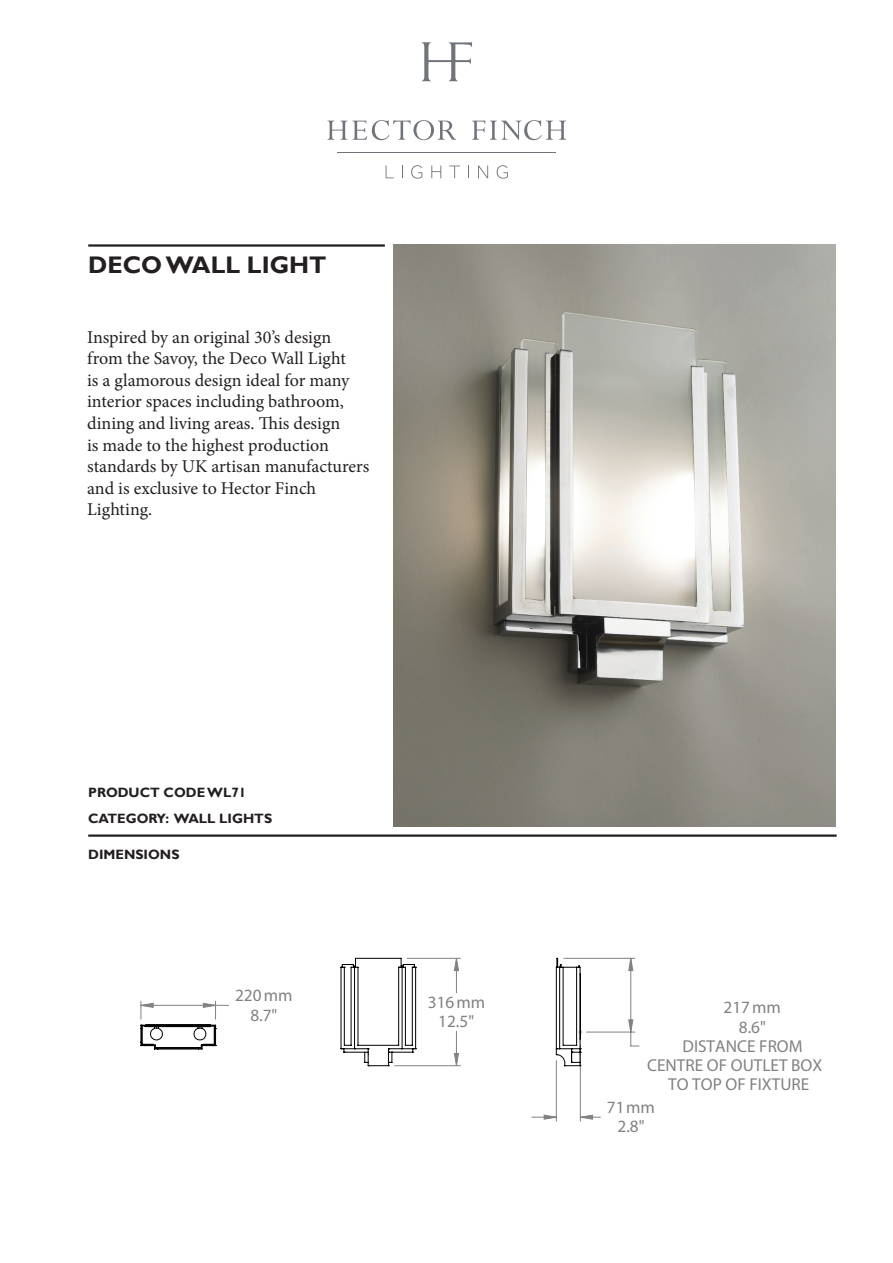
<style>
.page{position:relative;width:893px;height:1263px;background:#fff}
.page>*{position:absolute;margin:0;border:0;box-sizing:border-box;transform-origin:0 0}
.t1{font:700 24px "Gill Sans";color:#231f20}
.t2{font:18px/21.6px "Minion Pro";color:#231f20}
.t3{font:17.25px/19.2px "Arial";color:#808180;text-align:center}
.t4{font:700 13.5px/25.5px "Gill Sans";color:#231f20}
</style>
<div class="page">
<hr style="left:88px;top:834px;width:749px;height:3px;background:#231f20">
<hr style="left:88px;top:244px;width:297px;height:3px;background:#231f20">
<hr style="left:556px;top:1061px;width:1px;height:60px;background:#808180">
<hr style="left:580px;top:1045px;width:1px;height:76px;background:#808180">
<hr style="left:81px;top:849px;width:755px;height:1px;background:#040503">
<hr style="left:81px;top:1262px;width:755px;height:1px;background:#040503">
<hr style="left:81px;top:849px;width:1px;height:398px;background:#040503">
<hr style="left:892px;top:849px;width:1px;height:398px;background:#040503">
<hr style="left:586px;top:1032px;width:49px;height:1px;background:#808180">
<hr style="left:564px;top:958px;width:71px;height:1px;background:#808180">
<svg style="left:340px;top:958px;width:253px;height:161px"></svg>
<svg style="left:628px;top:957px;width:11px;height:90px"></svg>
<hr style="left:356px;top:958px;width:45px;height:1px;background:#040503">
<hr style="left:402px;top:967px;width:1px;height:82px;background:#040503">
<hr style="left:354px;top:967px;width:1px;height:82px;background:#040503">
<hr style="left:398px;top:967px;width:1px;height:78px;background:#040503">
<hr style="left:357px;top:967px;width:1px;height:78px;background:#040503">
<hr style="left:351px;top:967px;width:1px;height:78px;background:#040503">
<hr style="left:405px;top:967px;width:1px;height:78px;background:#040503">
<hr style="left:340px;top:967px;width:2px;height:82px;background:#040503">
<hr style="left:412px;top:967px;width:1px;height:78px;background:#040503">
<hr style="left:415px;top:967px;width:1px;height:82px;background:#040503">
<hr style="left:344px;top:967px;width:1px;height:78px;background:#040503">
<svg style="left:399px;top:958px;width:18px;height:10px"></svg>
<svg style="left:341px;top:958px;width:18px;height:10px"></svg>
<svg style="left:341px;top:1045px;width:76px;height:21px"></svg>
<svg style="left:555px;top:957px;width:28px;height:110px"></svg>
<svg style="left:140px;top:1001px;width:89px;height:49px"></svg>
<img style="left:393px;top:244px;width:443px;height:582px">
<hr style="left:337px;top:152px;width:219px;height:1px;background:#71737b">
<svg style="left:421px;top:42px;width:51px;height:39px"></svg>
<svg style="left:472px;top:120px;width:94px;height:20px"></svg>
<svg style="left:327px;top:120px;width:129px;height:20px"></svg>
<svg style="left:386px;top:166px;width:8px;height:12px"></svg>
<svg style="left:402px;top:166px;width:1px;height:12px"></svg>
<svg style="left:411px;top:165px;width:11px;height:14px"></svg>
<svg style="left:431px;top:166px;width:10px;height:12px"></svg>
<svg style="left:449px;top:166px;width:11px;height:12px"></svg>
<svg style="left:468px;top:166px;width:1px;height:12px"></svg>
<svg style="left:478px;top:166px;width:10px;height:12px"></svg>
<svg style="left:497px;top:165px;width:11px;height:14px"></svg>
<h1 class="t1" style="left:88px;top:250px;width:240px">DECO WALL LIGHT</h1>
<p class="t2" style="left:87px;top:326px;width:284px">Inspired by an original 30’s design from the Savoy, the Deco Wall Light<br>is a glamorous design ideal for many interior spaces including bathroom, dining and living areas. This design<br>is made to the highest production standards by UK artisan manufacturers and is exclusive to Hector Finch<br>Lighting.</p>
<p class="t4" style="left:88px;top:780px;width:185px">PRODUCT CODE WL71<br>CATEGORY: WALL LIGHTS</p>
<p class="t4" style="left:88px;top:842px;width:93px">DIMENSIONS</p>
<p class="t3" style="left:235px;top:986px;width:59px">220mm<br>8.7"</p>
<p class="t3" style="left:428px;top:992px;width:59px">316mm<br>12.5"</p>
<p class="t3" style="left:724px;top:998px;width:59px">217mm</p>
<p class="t3" style="left:739px;top:1017px;width:29px">8.6"</p>
<p class="t3" style="left:682px;top:1036px;width:122px">DISTANCE FROM</p>
<p class="t3" style="left:647px;top:1055px;width:177px">CENTRE OF OUTLET BOX</p>
<p class="t3" style="left:668px;top:1074px;width:143px">TO TOP OF FIXTURE</p>
<p class="t3" style="left:607px;top:1097px;width:49px">71mm<br>2.8"</p>
</div>
